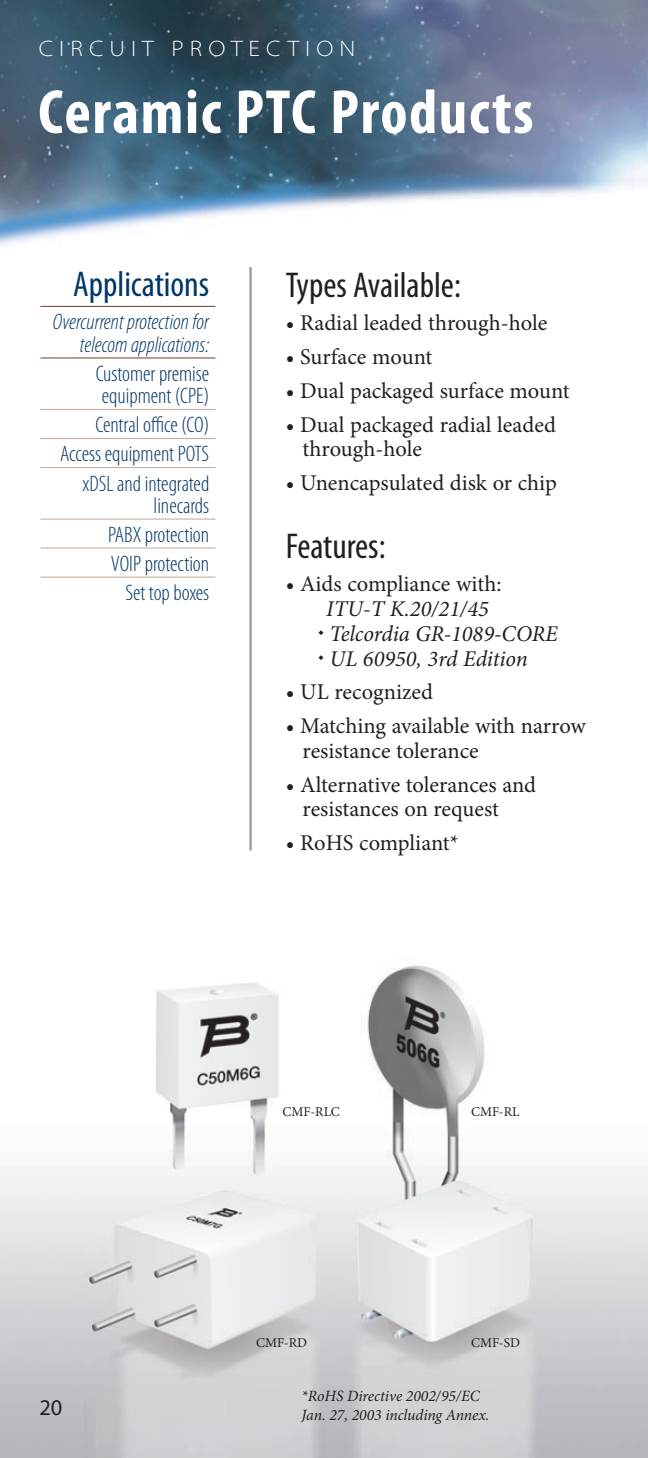
<style>
.page{position:relative;width:648px;height:1458px;background:#fff}
.page>*{position:absolute;margin:0;border:0;box-sizing:border-box;transform-origin:0 0}
.t1{font:700 condensed 63px "Myriad Pro";letter-spacing:.025em;color:#fff}
.t2{font:condensed 36px "Myriad Pro";color:#231f20}
.t3{font:condensed 36px "Myriad Pro";color:#003768}
.t4{font:22.5px/24.8px "Minion Pro";color:#231f20}
.t5{font:300 condensed 22.5px/29px "Myriad Pro";color:#003768;text-align:right}
.t6{font:italic 22.5px "Minion Pro";color:#231f20}
.t7{font:italic 300 condensed 22.5px/22.5px "Myriad Pro";color:#003768;text-align:right}
.t8{font:300 semi-expanded 22.5px "Myriad Pro";color:#fff}
.t9{font:22.5px "Myriad Pro";color:#231f20}
.t10{font:italic 15.75px/18.9px "Minion Pro";letter-spacing:-.005em;color:#231f20}
.t11{font:13.5px "Minion Pro";color:#231f20}
</style>
<div class="page">
<img style="left:0;top:0;width:648px;height:246px">
<img style="left:0;top:547px;width:648px;height:911px">
<hr style="left:40px;top:306px;width:175px;height:1px;background:#7e543a">
<hr style="left:40px;top:357px;width:175px;height:2px;background:#7e543a">
<hr style="left:40px;top:409px;width:175px;height:1px;background:#c9af9d">
<hr style="left:40px;top:438px;width:175px;height:1px;background:#c9af9d">
<hr style="left:40px;top:467px;width:175px;height:1px;background:#c9af9d">
<hr style="left:40px;top:519px;width:175px;height:1px;background:#c9af9d">
<hr style="left:40px;top:548px;width:175px;height:1px;background:#c9af9d">
<hr style="left:40px;top:577px;width:175px;height:1px;background:#c9af9d">
<hr style="left:249px;top:267px;width:3px;height:583px;background:#949698">
<p class="t8" style="left:39px;top:36px;width:86px">CIR CUIT</p>
<p class="t8" style="left:171px;top:36px;width:19px">PROTE</p>
<p class="t8" style="left:266px;top:36px;width:40px">C TION</p>
<h1 class="t1" style="left:38px;top:73px;width:497px">Ceramic PTC Products</h1>
<h2 class="t3" style="left:73px;top:263px;width:138px">Applications</h2>
<p class="t7" style="left:53px;top:311px;width:158px">Overcurrent protection for telecom applications:</p>
<p class="t5" style="left:96px;top:363px;width:115px;line-height:22.5px;text-align:left">Customer premise equipment (CPE)</p>
<p class="t5" style="left:60px;top:411px;width:151px">Central office (CO)<br>Access equipment POTS xDSL and integrated</p>
<p class="t5" style="left:108px;top:492px;width:103px">linecards<br>PABX protection<br>VOIP protection<br>Set top boxes</p>
<h2 class="t2" style="left:286px;top:263px;width:177px">Types Available:</h2>
<p class="t4" style="left:286px;top:311px;width:263px">• Radial leaded through-hole</p>
<p class="t4" style="left:286px;top:345px;width:148px">• Surface mount</p>
<p class="t4" style="left:286px;top:378px;width:286px">• Dual packaged surface mount</p>
<p class="t4" style="left:303px;top:412px;width:255px;text-indent:-17px">• Dual packaged radial leaded through-hole</p>
<p class="t4" style="left:286px;top:471px;width:273px">• Unencapsulated disk or chip</p>
<h2 class="t2" style="left:286px;top:524px;width:101px">Features:</h2>
<p class="t4" style="left:286px;top:572px;width:217px">• Aids compliance with:</p>
<p class="t6" style="left:326px;top:594px;width:164px">ITU-T K.20/21/45</p>
<p class="t6" style="left:318px;top:618px;width:241px">◆ Telcordia GR-1089-CORE</p>
<p class="t6" style="left:318px;top:643px;width:211px">◆ UL 60950, 3rd Edition</p>
<p class="t4" style="left:286px;top:680px;width:149px">• UL recognized</p>
<p class="t4" style="left:303px;top:714px;width:285px;text-indent:-17px">• Matching available with narrow resistance tolerance</p>
<p class="t4" style="left:303px;top:772px;width:235px;text-indent:-17px">• Alternative tolerances and resistances on request</p>
<p class="t4" style="left:286px;top:831px;width:175px">• RoHS compliant*</p>
<p class="t9" style="left:39px;top:1393px;width:25px">20</p>
<p class="t11" style="left:283px;top:1103px;width:59px">CMF-RLC</p>
<p class="t11" style="left:471px;top:1103px;width:50px">CMF-RL</p>
<p class="t11" style="left:256px;top:1334px;width:52px">CMF-RD</p>
<p class="t11" style="left:471px;top:1334px;width:50px">CMF-SD</p>
<p class="t10" style="left:302px;top:1386px;width:190px">*RoHS Directive 2002/95/EC<br>Jan. 27, 2003 including Annex.</p>
</div>
